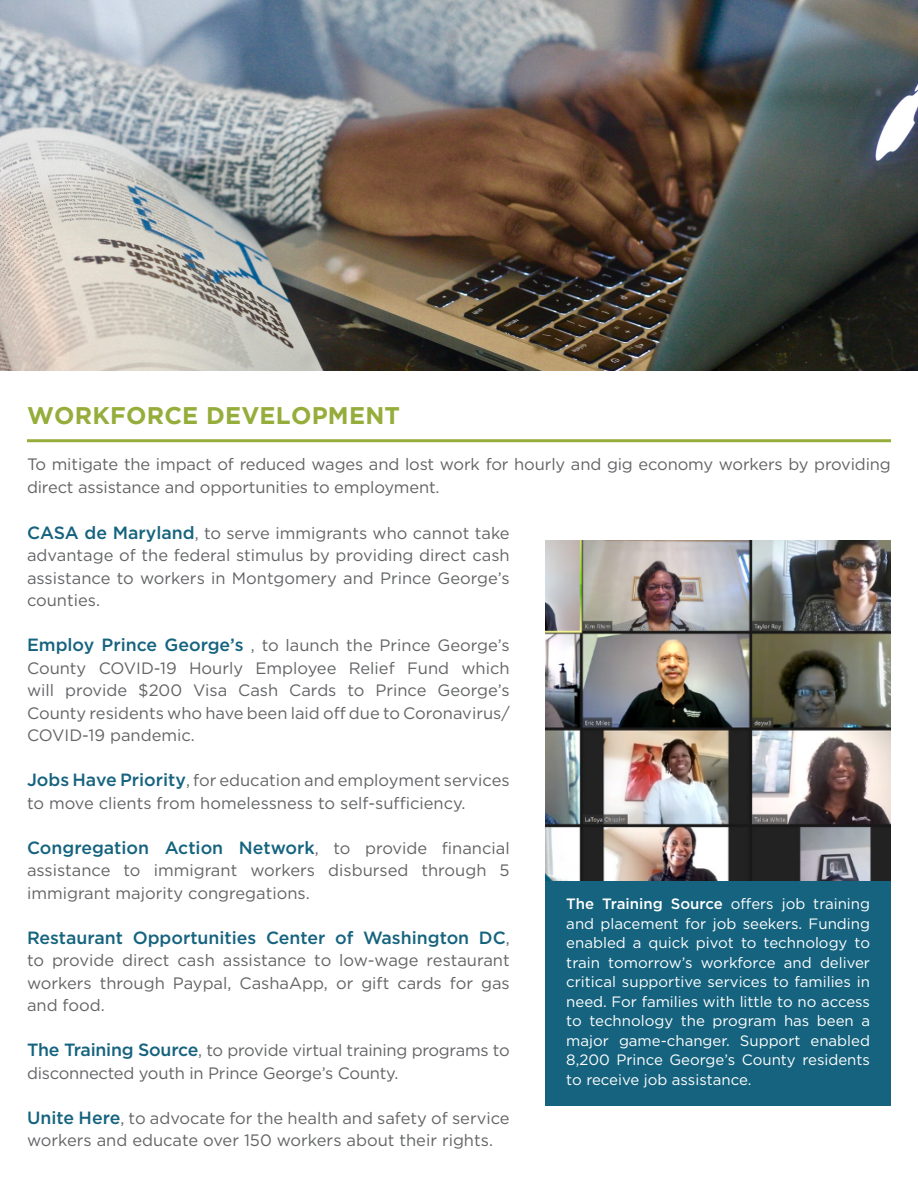
<style>
.page{position:relative;width:918px;height:1188px;background:#fff}
.page>*{position:absolute;margin:0;border:0;box-sizing:border-box;transform-origin:0 0}
.t1{font:700 24px "Gotham";letter-spacing:.01em;color:#95ad3b}
.t2{font:500 17.7px "Gotham";color:#15637e}
.t3{font:16.5px/22.5px "Gotham";color:#636466}
.t4{font:15px/19.5px "Gotham";color:#fff;text-align:justify}
.s1{font-weight:500;font-size:17.7px;color:#15637e}
.s2{font-weight:400;font-size:16.5px;color:#636466}
.s3{font-weight:500}
</style>
<div class="page">
<div style="left:545px;top:881px;width:346px;height:225px;background:#15637e"></div>
<hr style="left:27px;top:439px;width:864px;height:3px;background:#95ad3b">
<img style="left:545px;top:541px;width:346px;height:340px">
<img style="left:0;top:0;width:918px;height:370px">
<p class="t1" style="left:27px;top:402px;width:375px">WORKFORCE DEVELOPMENT</p>
<p class="t3" style="left:27px;top:453px;width:865px">To mitigate the impact of reduced wages and lost work for hourly and gig economy workers by providing direct assistance and opportunities to employment.</p>
<p class="t3" style="left:27px;top:521px;width:484px;text-align:justify"><span class="s1">CASA de Maryland</span>, to serve immigrants who cannot take advantage of the federal stimulus by providing direct cash assistance to workers in Montgomery and Prince George’s counties.</p>
<p class="t3" style="left:27px;top:634px;width:484px;text-align:justify"><span class="s1">Employ Prince George’s</span> , to launch the Prince George’s County COVID-19 Hourly Employee Relief Fund which will provide $200 Visa Cash Cards to Prince George’s County residents who have been laid off due to Coronavirus/ COVID-19 pandemic.</p>
<p class="t3" style="left:27px;top:769px;width:484px"><span class="s1">Jobs Have Priority</span>, for education and employment services to move clients from homelessness to self-sufficiency.</p>
<p class="t2" style="left:27px;top:837px;width:484px">Congregation Action Network<span class="s2">, to provide financial</span></p>
<p class="t3" style="left:27px;top:859px;width:484px">assistance to immigrant workers disbursed through 5 immigrant majority congregations.</p>
<p class="t2" style="left:27px;top:927px;width:484px">Restaurant Opportunities Center of Washington DC<span class="s2">,</span></p>
<p class="t3" style="left:27px;top:949px;width:484px;text-align:justify">to provide direct cash assistance to low-wage restaurant workers through Paypal, CashaApp, or gift cards for gas and food.</p>
<p class="t3" style="left:27px;top:1039px;width:484px"><span class="s1">The Training Source</span>, to provide virtual training programs to disconnected youth in Prince George’s County.</p>
<p class="t3" style="left:27px;top:1106px;width:484px"><span class="s1">Unite Here</span>, to advocate for the health and safety of service workers and educate over 150 workers about their rights.</p>
<p class="t4" style="left:566px;top:894px;width:305px"><span class="s3">The Training Source</span> offers job training and placement for job seekers. Funding enabled a quick pivot to technology to train tomorrow’s workforce and deliver critical supportive services to families in need. For families with little to no access to technology the program has been a major game-changer. Support enabled 8,200 Prince George’s County residents to receive job assistance.</p>
</div>
